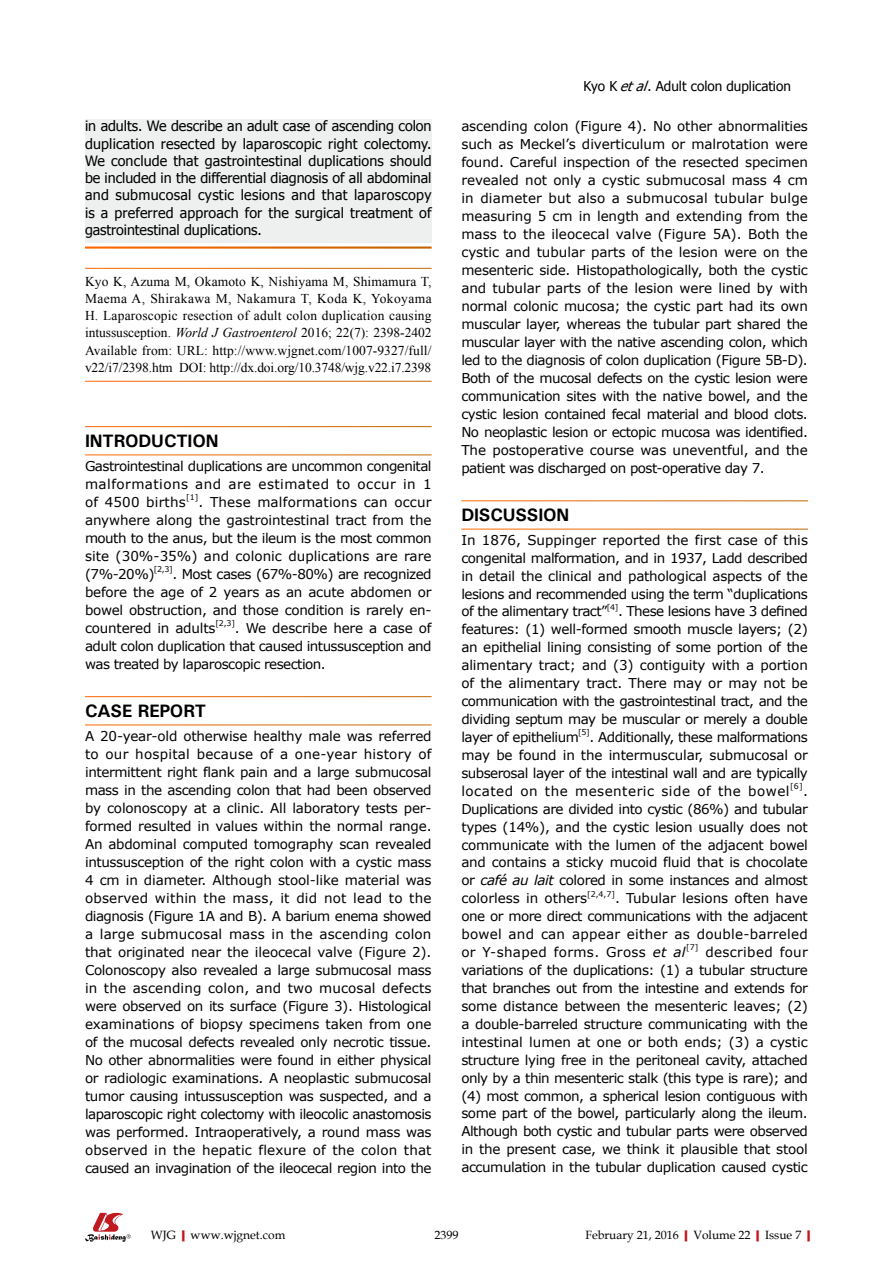
<style>
.page{position:relative;width:893px;height:1263px;background:#fff}
.page>*{position:absolute;margin:0;border:0;box-sizing:border-box;transform-origin:0 0}
.t1{font:700 18px "Univers";letter-spacing:-.01em;color:#000}
.t2{font:14.25px/17.2px "Tahoma";letter-spacing:-.005em;color:#000;text-align:justify}
.t3{font:13.5px/18px "Verdana";letter-spacing:-.025em;color:#000;text-align:justify}
.t4{font:13.5px/17.2px "Times New Roman";letter-spacing:-.01em;color:#000;text-align:justify}
.t5{font:13.5px "Tahoma";color:#000}
.t6{font:12px "Book Antiqua";color:#000}
.t7{font:7.8px "Verdana";color:#000}
.s1{font-style:italic}
.s2{font-weight:700;color:#c01920}
</style>
<div class="page">
<div style="left:85px;top:119px;width:347px;height:123px;background:#eeefef"></div>
<svg style="left:85px;top:1213px;width:46px;height:29px"></svg>
<p class="t2" style="left:85px;top:117px;width:348px">in adults. We describe an adult case of ascending colon duplication resected by laparoscopic right colectomy.<br>We conclude that gastrointestinal duplications should be included in the differential diagnosis of all abdominal and submucosal cystic lesions and that laparoscopy is a preferred approach for the surgical treatment of gastrointestinal duplications.</p>
<p class="t4" style="left:85px;top:272px;width:348px">Kyo K, Azuma M, Okamoto K, Nishiyama M, Shimamura T, Maema A, Shirakawa M, Nakamura T, Koda K, Yokoyama H. Laparoscopic resection of adult colon duplication causing intussusception. <span class="s1">World J Gastroenterol</span> 2016; 22(7): 2398-2402<br>Available from: URL: http://www.wjgnet.com/1007-9327/full/ v22/i7/2398.htm DOI: http://dx.doi.org/10.3748/wjg.v22.i7.2398</p>
<p class="t1" style="left:85px;top:429px;width:135px">INTRODUCTION</p>
<p class="t3" style="left:85px;top:456px;width:348px">Gastrointestinal duplications are uncommon congenital malformations and are estimated to occur in 1 of 4500 births</p>
<p class="t7" style="left:186px;top:492px;width:14px">[1]</p>
<p class="t3" style="left:85px;top:492px;width:348px;text-indent:113px">. These malformations can occur anywhere along the gastrointestinal tract from the mouth to the anus, but the ileum is the most common site (30%-35%) and colonic duplications are rare (7%-20%)</p>
<p class="t7" style="left:154px;top:564px;width:20px">[2,3]</p>
<p class="t3" style="left:85px;top:564px;width:348px;text-align:left;text-indent:87px">. Most cases (67%-80%) are recognized before the age of 2 years as an acute abdomen or bowel obstruction, and those condition is rarely en&shy;countered in adults</p>
<p class="t7" style="left:215px;top:618px;width:21px">[2,3]</p>
<p class="t3" style="left:85px;top:618px;width:348px;text-indent:150px">. We describe here a case of adult colon duplication that caused intussusception and was treated by laparoscopic resection.</p>
<p class="t1" style="left:85px;top:699px;width:123px">CASE REPORT</p>
<p class="t3" style="left:85px;top:726px;width:348px;text-align:left">A 20-year-old otherwise healthy male was referred to our hospital because of a one-year history of intermittent right flank pain and a large submucosal mass in the ascending colon that had been observed by colonoscopy at a clinic. All laboratory tests per&shy;formed resulted in values within the normal range.<br>An abdominal computed tomography scan revealed intussusception of the right colon with a cystic mass 4 cm in diameter. Although stool-like material was observed within the mass, it did not lead to the diagnosis (Figure 1A and B). A barium enema showed a large submucosal mass in the ascending colon that originated near the ileocecal valve (Figure 2).<br>Colonoscopy also revealed a large submucosal mass in the ascending colon, and two mucosal defects were observed on its surface (Figure 3). Histological examinations of biopsy specimens taken from one of the mucosal defects revealed only necrotic tissue.<br>No other abnormalities were found in either physical or radiologic examinations. A neoplastic submucosal tumor causing intussusception was suspected, and a laparoscopic right colectomy with ileocolic anastomosis was performed. Intraoperatively, a round mass was observed in the hepatic flexure of the colon that caused an invagination of the ileocecal region into the</p>
<p class="t5" style="left:584px;top:77px;width:209px">Kyo K <span class="s1">etal</span>. Adult colon duplication</p>
<p class="t3" style="left:461px;top:116px;width:348px">ascending colon (Figure 4). No other abnormalities such as Meckel’s diverticulum or malrotation were found. Careful inspection of the resected specimen revealed not only a cystic submucosal mass 4 cm in diameter but also a submucosal tubular bulge measuring 5 cm in length and extending from the mass to the ileocecal valve (Figure 5A). Both the cystic and tubular parts of the lesion were on the mesenteric side. Histopathologically, both the cystic and tubular parts of the lesion were lined by with normal colonic mucosa; the cystic part had its own muscular layer, whereas the tubular part shared the muscular layer with the native ascending colon, which led to the diagnosis of colon duplication (Figure 5B-D).<br>Both of the mucosal defects on the cystic lesion were communication sites with the native bowel, and the cystic lesion contained fecal material and blood clots.<br>No neoplastic lesion or ectopic mucosa was identified.<br>The postoperative course was uneventful, and the patient was discharged on post-operative day 7.</p>
<p class="t1" style="left:461px;top:504px;width:110px">DISCUSSION</p>
<p class="t3" style="left:461px;top:530px;width:348px">In 1876, Suppinger reported the first case of this congenital malformation, and in 1937, Ladd described in detail the clinical and pathological aspects of the lesions and recommended using the term “duplications of the alimentary tract”</p>
<p class="t7" style="left:607px;top:602px;width:13px">[4]</p>
<p class="t3" style="left:461px;top:602px;width:348px;text-indent:157px">. These lesions have 3 defined features: (1) well-formed smooth muscle layers; (2) an epithelial lining consisting of some portion of the alimentary tract; and (3) contiguity with a portion of the alimentary tract. There may or may not be communication with the gastrointestinal tract, and the dividing septum may be muscular or merely a double layer of epithelium</p>
<p class="t7" style="left:578px;top:727px;width:13px">[5]</p>
<p class="t3" style="left:461px;top:728px;width:348px;text-indent:128px">. Additionally, these malformations may be found in the intermuscular, submucosal or subserosal layer of the intestinal wall and are typically located on the mesenteric side of the bowel</p>
<p class="t7" style="left:790px;top:781px;width:14px">[6]</p>
<p class="t3" style="left:461px;top:781px;width:348px;text-indent:342px">.<br>Duplications are divided into cystic (86%) and tubular types (14%), and the cystic lesion usually does not communicate with the lumen of the adjacent bowel and contains a sticky mucoid fluid that is chocolate or <span class="s1">café au lait</span> colored in some instances and almost colorless in others</p>
<p class="t7" style="left:587px;top:889px;width:29px">[2,4,7]</p>
<p class="t3" style="left:461px;top:889px;width:348px;text-indent:154px">. Tubular lesions often have one or more direct communications with the adjacent bowel and can appear either as double-barreled or Y-shaped forms. Gross <span class="s1">et al</span></p>
<p class="t7" style="left:686px;top:942px;width:14px">[7]</p>
<p class="t3" style="left:461px;top:943px;width:348px;text-indent:244px">described four variations of the duplications: (1) a tubular structure that branches out from the intestine and extends for some distance between the mesenteric leaves; (2) a double-barreled structure communicating with the intestinal lumen at one or both ends; (3) a cystic structure lying free in the peritoneal cavity, attached only by a thin mesenteric stalk (this type is rare); and (4) most common, a spherical lesion contiguous with some part of the bowel, particularly along the ileum.<br>Although both cystic and tubular parts were observed in the present case, we think it plausible that stool accumulation in the tubular duplication caused cystic</p>
<p class="t6" style="left:151px;top:1226px;width:136px">WJG<span class="s2">|</span>www.wjgnet.com</p>
<p class="t6" style="left:434px;top:1226px;width:25px">2399</p>
<p class="t6" style="left:585px;top:1226px;width:232px">February 21, 2016<span class="s2">|</span>Volume 22<span class="s2">|</span>Issue 7<span class="s2">|</span></p>
</div>
